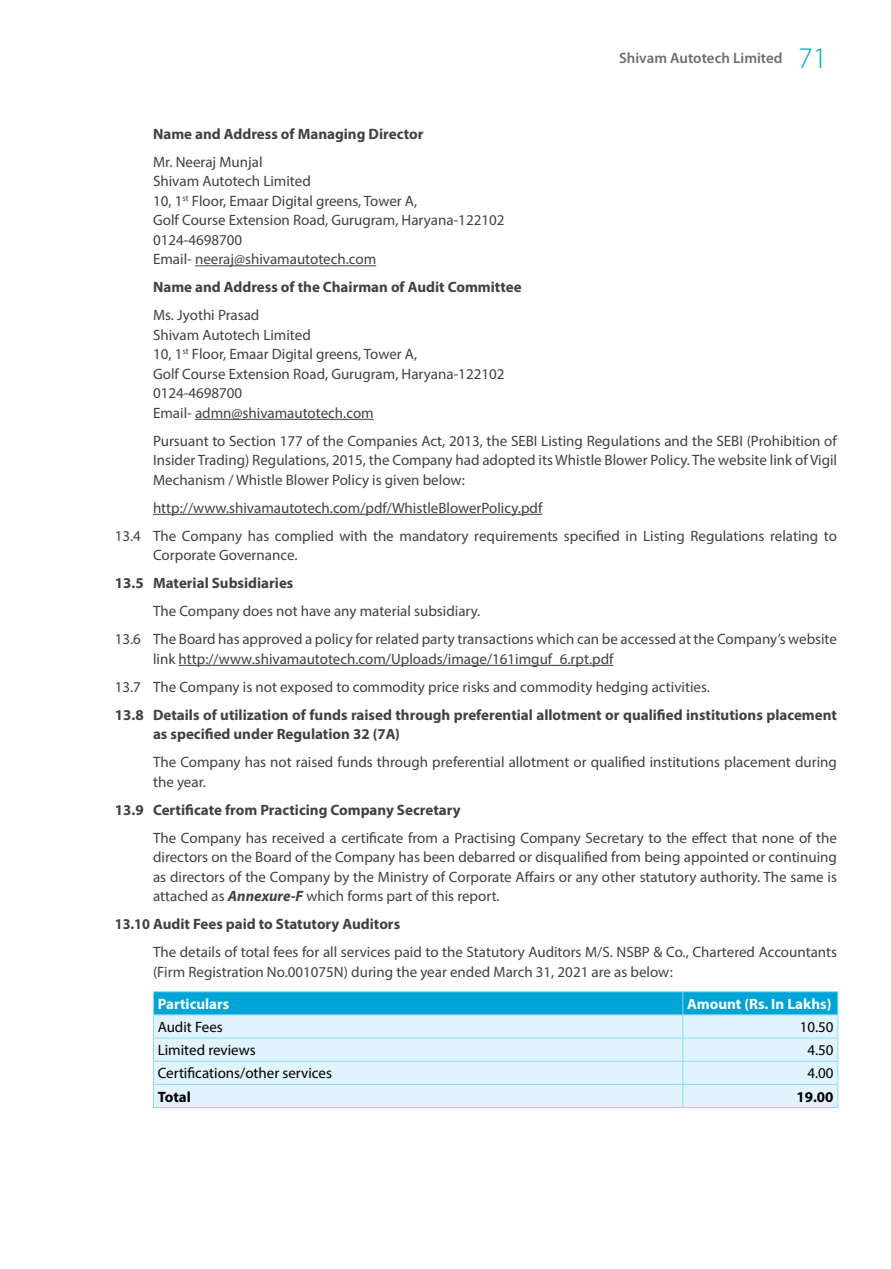
<style>
.page{position:relative;width:891px;height:1269px;background:#fff}
.page>*{position:absolute;margin:0;border:0;box-sizing:border-box;transform-origin:0 0}
.t1{font:15px/19.5px "Myriad Pro";color:#414042}
.t2{font:700 15px/19.5px "Myriad Pro";color:#414042}
.t3{font:15px "Myriad Pro";color:#000}
.t4{font:700 15px "Myriad Pro";color:#414042;scale:.95 1}
.t5{font:700 15px "Myriad Pro";color:#fff}
.t6{font:600 15px "Myriad Pro";color:#6d6e71}
.t7{font:700 15px "Myriad Pro";color:#000}
.s1{font-weight:300;font-size:30px;color:#00a5d6}
.s2{font-weight:700;font-style:italic}
</style>
<div class="page">
<hr style="left:195px;top:265px;width:181px;height:1px;background:#414042">
<hr style="left:195px;top:419px;width:179px;height:1px;background:#414042">
<hr style="left:153px;top:514px;width:389px;height:1px;background:#414042">
<hr style="left:179px;top:665px;width:435px;height:1px;background:#414042">
<hr style="left:153px;top:991px;width:530px;height:1px;background:#8ed8f8">
<hr style="left:683px;top:991px;width:155px;height:1px;background:#8ed8f8">
<svg style="left:153px;top:992px;width:686px;height:115px;background:#b2e3f5"></svg>
<hr style="left:153px;top:1107px;width:530px;height:1px;background:#8ed8f8">
<hr style="left:683px;top:1107px;width:155px;height:1px;background:#8ed8f8">
<p class="t6" style="left:619px;top:49px;width:210px">Shivam Autotech Limited <span class="s1">71</span></p>
<p class="t2" style="left:153px;top:124px;width:272px">Name and Address of Managing Director</p>
<p class="t1" style="left:153px;top:152px;width:353px">Mr. Neeraj Munjal<br>Shivam Autotech Limited<br>10, 1<sup>st</sup> Floor, Emaar Digital greens, Tower A,<br>Golf Course Extension Road, Gurugram, Haryana-122102<br>0124-4698700<br>Email- neeraj@shivamautotech.com</p>
<p class="t2" style="left:153px;top:277px;width:370px">Name and Address of the Chairman of Audit Committee</p>
<p class="t1" style="left:153px;top:305px;width:353px">Ms. Jyothi Prasad<br>Shivam Autotech Limited<br>10, 1<sup>st</sup> Floor, Emaar Digital greens, Tower A,<br>Golf Course Extension Road, Gurugram, Haryana-122102<br>0124-4698700<br>Email- admn@shivamautotech.com</p>
<p class="t1" style="left:153px;top:431px;width:685px;text-align:justify">Pursuant to Section 177 of the Companies Act, 2013, the SEBI Listing Regulations and the SEBI (Prohibition of Insider Trading) Regulations, 2015, the Company had adopted its Whistle Blower Policy. The website link of Vigil Mechanism / Whistle Blower Policy is given below:</p>
<p class="t1" style="left:115px;top:494px;width:724px;line-height:28px;text-indent:38px">http://www.shivamautotech.com/pdf/WhistleBlowerPolicy.pdf<br>13.4 The Company has complied with the mandatory requirements specified in Listing Regulations relating to</p>
<p class="t1" style="left:153px;top:545px;width:146px">Corporate Governance.</p>
<p class="t2" style="left:115px;top:573px;width:180px">13.5 Material Subsidiaries</p>
<p class="t1" style="left:115px;top:597px;width:724px;line-height:28px;text-indent:38px">The Company does not have any material subsidiary.<br>13.6 The Board has approved a policy for related party transactions which can be accessed at the Company’s website</p>
<p class="t1" style="left:115px;top:645px;width:597px;line-height:28px;text-indent:38px">link http://www.shivamautotech.com/Uploads/image/161imguf_6.rpt.pdf<br>13.7 The Company is not exposed to commodity price risks and commodity hedging activities.</p>
<p class="t2" style="left:153px;top:705px;width:685px;text-indent:-38px">13.8 Details of utilization of funds raised through preferential allotment or qualified institutions placement as specified under Regulation 32 (7A)</p>
<p class="t1" style="left:153px;top:752px;width:685px">The Company has not raised funds through preferential allotment or qualified institutions placement during the year.</p>
<p class="t2" style="left:115px;top:800px;width:347px">13.9 Certificate from Practicing Company Secretary</p>
<p class="t1" style="left:153px;top:828px;width:686px;text-align:justify">The Company has received a certificate from a Practising Company Secretary to the effect that none of the directors on the Board of the Company has been debarred or disqualified from being appointed or continuing as directors of the Company by the Ministry of Corporate Affairs or any other statutory authority. The same is attached as <span class="s2">Annexure-F</span> which forms part of this report.</p>
<p class="t4" style="left:115px;top:915px;width:302px">13.10 Audit Fees paid to Statutory Auditors</p>
<p class="t1" style="left:153px;top:942px;width:686px">The details of total fees for all services paid to the Statutory Auditors M/S. NSBP &amp; Co., Chartered Accountants (Firm Registration No.001075N) during the year ended March 31, 2021 are as below:</p>
<p class="t5" style="left:158px;top:994px;width:73px">Particulars</p>
<p class="t5" style="left:687px;top:994px;width:146px">Amount (Rs. In Lakhs)</p>
<p class="t3" style="left:158px;top:1018px;width:67px">Audit Fees</p>
<p class="t3" style="left:800px;top:1018px;width:35px">10.50</p>
<p class="t3" style="left:158px;top:1041px;width:100px">Limited reviews</p>
<p class="t3" style="left:807px;top:1041px;width:28px">4.50</p>
<p class="t3" style="left:158px;top:1064px;width:176px">Certifications/other services</p>
<p class="t3" style="left:807px;top:1064px;width:28px">4.00</p>
<p class="t7" style="left:158px;top:1087px;width:35px">Total</p>
<p class="t7" style="left:796px;top:1087px;width:39px">19.00</p>
</div>
